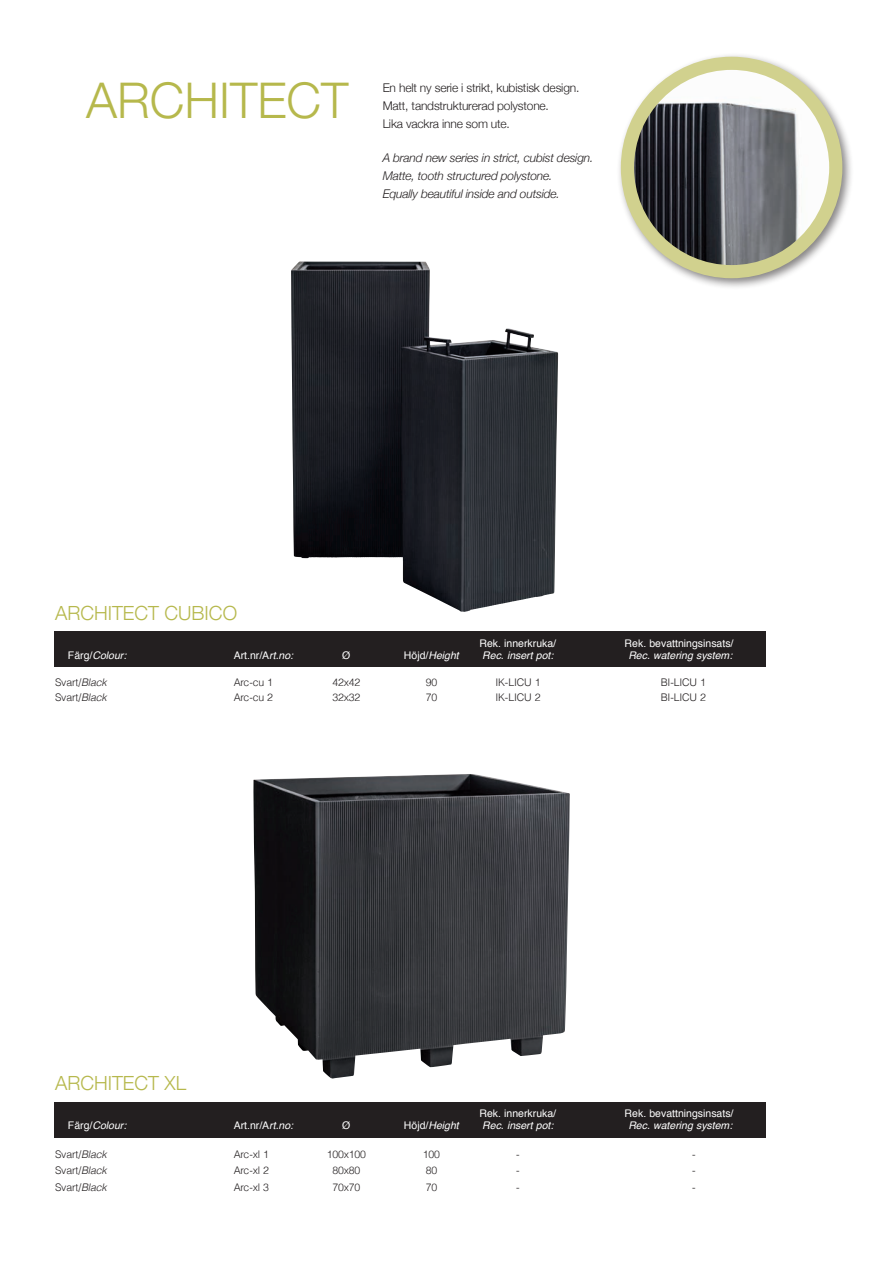
<style>
.page{position:relative;width:893px;height:1263px;background:#fff}
.page>*{position:absolute;margin:0;border:0;box-sizing:border-box;transform-origin:0 0}
.t1{font:300 49.2px "Helvetica Neue";color:#b6b84c}
.t2{font:300 19.5px "Helvetica Neue";color:#b6b84c}
.t3{font:italic 300 12px/18px "Helvetica Neue";letter-spacing:-.015em;color:#231f20}
.t4{font:300 12px/18px "Helvetica Neue";letter-spacing:-.015em;color:#231f20}
.t5{font:300 10.5px "Helvetica";letter-spacing:-.015em;color:#231f20}
.t6{font:italic 10.5px "Helvetica";color:#fff}
.t7{font:10.5px "Helvetica";color:#fff}
.s1{font-style:normal}
.s2{font-style:italic}
</style>
<div class="page">
<div style="left:54px;top:632px;width:711px;height:35px;background:#231f20"></div>
<div style="left:54px;top:1102px;width:711px;height:35px;background:#231f20"></div>
<div style="left:616px;top:52px;width:238px;height:237px;background:#231f20;opacity:.55"></div>
<img style="left:627px;top:63px;width:209px;height:209px;border-radius:104px">
<div style="left:621px;top:57px;width:221px;height:221px;border:13px solid #d1d18e;border-radius:50%"></div>
<img style="left:291px;top:263px;width:244px;height:349px">
<img style="left:253px;top:774px;width:317px;height:305px">
<h1 class="t1" style="left:86px;top:71px;width:264px">ARCHITECT</h1>
<p class="t4" style="left:383px;top:78px;width:198px">En helt ny serie i strikt, kubistisk design.<br>Matt, tandstrukturerad polystone.<br>Lika vackra inne som ute.</p>
<p class="t3" style="left:383px;top:149px;width:212px">A brand new series in strict, cubist design.<br>Matte, tooth structured polystone.<br>Equally beautiful inside and outside.</p>
<h2 class="t2" style="left:55px;top:601px;width:184px">ARCHITECT CUBICO</h2>
<p class="t7" style="left:479px;top:635px;width:78px">Rek. innerkruka/</p>
<p class="t7" style="left:625px;top:635px;width:110px">Rek. bevattningsinsats/</p>
<p class="t6" style="left:68px;top:647px;width:60px"><span class="s1">Färg/</span>Colour:</p>
<p class="t7" style="left:234px;top:647px;width:61px">Art.nr/A<span class="s2">rt.no:</span></p>
<p class="t7" style="left:342px;top:647px;width:10px">Ø</p>
<p class="t6" style="left:404px;top:647px;width:56px"><span class="s1">Höjd/</span>Height</p>
<p class="t6" style="left:482px;top:647px;width:73px">Rec. insert pot:</p>
<p class="t6" style="left:628px;top:647px;width:105px">Rec. watering system:</p>
<p class="t5" style="left:55px;top:675px;width:53px">Svart/<span class="s2">Black</span></p>
<p class="t5" style="left:234px;top:675px;width:41px">Arc-cu 1</p>
<p class="t5" style="left:332px;top:675px;width:29px">42x42</p>
<p class="t5" style="left:426px;top:675px;width:13px">90</p>
<p class="t5" style="left:495px;top:675px;width:47px">IK-LICU 1</p>
<p class="t5" style="left:661px;top:675px;width:47px">BI-LICU 1</p>
<p class="t5" style="left:55px;top:690px;width:53px">Svart/<span class="s2">Black</span></p>
<p class="t5" style="left:234px;top:690px;width:41px">Arc-cu 2</p>
<p class="t5" style="left:332px;top:690px;width:29px">32x32</p>
<p class="t5" style="left:426px;top:690px;width:13px">70</p>
<p class="t5" style="left:495px;top:690px;width:47px">IK-LICU 2</p>
<p class="t5" style="left:661px;top:690px;width:47px">BI-LICU 2</p>
<h2 class="t2" style="left:55px;top:1071px;width:133px">ARCHITECT XL</h2>
<p class="t7" style="left:479px;top:1105px;width:78px">Rek. innerkruka/</p>
<p class="t7" style="left:625px;top:1105px;width:110px">Rek. bevattningsinsats/</p>
<p class="t6" style="left:68px;top:1117px;width:60px"><span class="s1">Färg/</span>Colour:</p>
<p class="t7" style="left:234px;top:1117px;width:61px">Art.nr/A<span class="s2">rt.no:</span></p>
<p class="t7" style="left:342px;top:1117px;width:10px">Ø</p>
<p class="t6" style="left:404px;top:1117px;width:56px"><span class="s1">Höjd/</span>Height</p>
<p class="t6" style="left:482px;top:1117px;width:73px">Rec. insert pot:</p>
<p class="t6" style="left:628px;top:1117px;width:105px">Rec. watering system:</p>
<p class="t5" style="left:55px;top:1147px;width:53px">Svart/<span class="s2">Black</span></p>
<p class="t5" style="left:234px;top:1147px;width:37px">Arc-xl 1</p>
<p class="t5" style="left:327px;top:1147px;width:41px">100x100</p>
<p class="t5" style="left:423px;top:1147px;width:19px">100</p>
<p class="t5" style="left:516px;top:1147px;width:5px">-</p>
<p class="t5" style="left:692px;top:1147px;width:5px">-</p>
<p class="t5" style="left:55px;top:1164px;width:53px">Svart/<span class="s2">Black</span></p>
<p class="t5" style="left:234px;top:1164px;width:37px">Arc-xl 2</p>
<p class="t5" style="left:332px;top:1164px;width:29px">80x80</p>
<p class="t5" style="left:426px;top:1164px;width:13px">80</p>
<p class="t5" style="left:516px;top:1164px;width:5px">-</p>
<p class="t5" style="left:692px;top:1164px;width:5px">-</p>
<p class="t5" style="left:55px;top:1180px;width:53px">Svart/<span class="s2">Black</span></p>
<p class="t5" style="left:234px;top:1180px;width:37px">Arc-xl 3</p>
<p class="t5" style="left:332px;top:1180px;width:29px">70x70</p>
<p class="t5" style="left:426px;top:1180px;width:13px">70</p>
<p class="t5" style="left:516px;top:1180px;width:5px">-</p>
<p class="t5" style="left:692px;top:1180px;width:5px">-</p>
</div>
